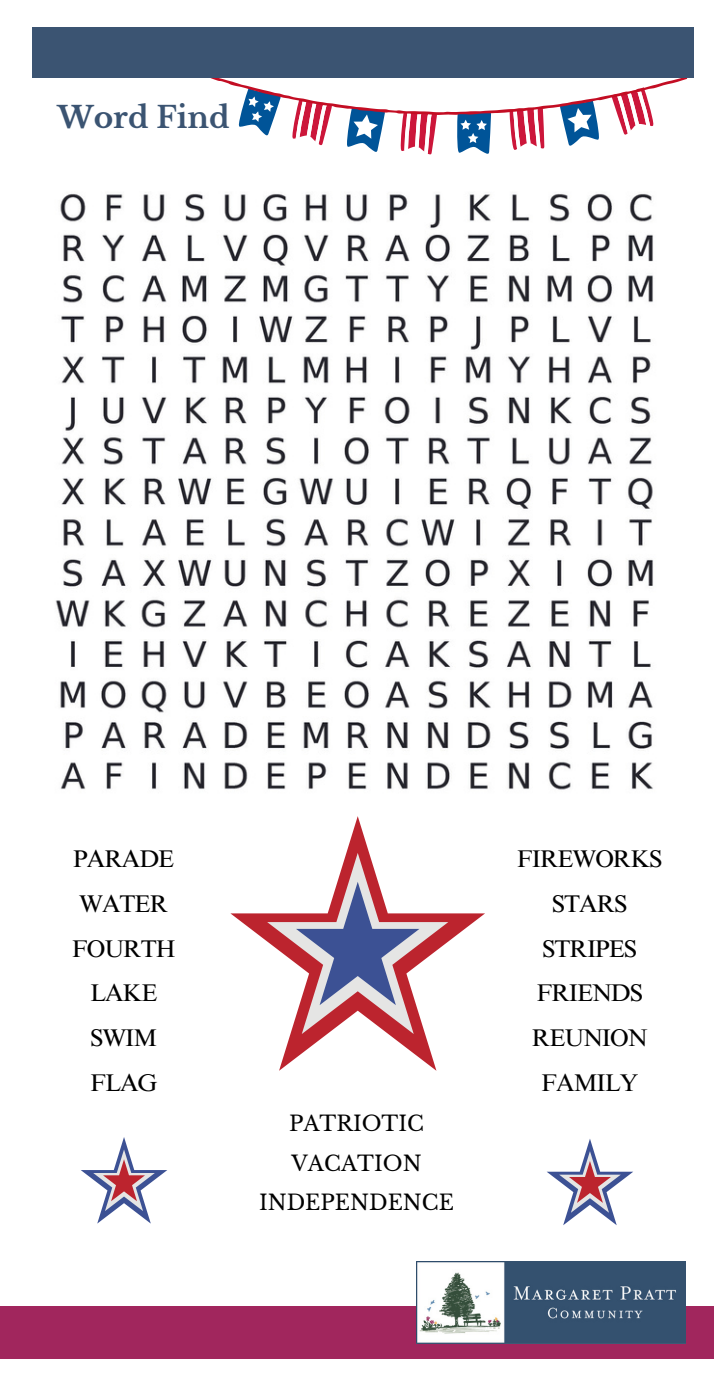
<style>
.page{position:relative;width:714px;height:1386px;background:#fff}
.page>*{position:absolute;margin:0;border:0;box-sizing:border-box;transform-origin:0 0}
.t1{font:700 29.57px "Libre Baskerville";color:#3b5472}
.t2{font:24.15px "Times NRMT Pro";letter-spacing:-.045em;color:#000}
.t3{font:21px "Libre Baskerville";color:#000}
</style>
<div class="page">
<div style="left:0;top:1306px;width:714px;height:53px;background:#a1265d"></div>
<img style="left:416px;top:1262px;width:269px;height:81px">
<svg style="left:207px;top:77px;width:480px;height:78px"></svg>
<div style="left:32px;top:27px;width:661px;height:50px;background:#3b5472"></div>
<img style="left:55px;top:193px;width:598px;height:597px">
<svg style="left:230px;top:816px;width:255px;height:255px"></svg>
<svg style="left:267px;top:853px;width:181px;height:181px"></svg>
<svg style="left:81px;top:1137px;width:86px;height:87px"></svg>
<svg style="left:547px;top:1139px;width:86px;height:86px"></svg>
<p class="t1" style="left:57px;top:99px;width:174px">Word Find</p>
<p class="t2" style="left:73px;top:850px;width:102px">PARADE</p>
<p class="t2" style="left:79px;top:895px;width:90px">WATER</p>
<p class="t2" style="left:72px;top:939px;width:105px">FOURTH</p>
<p class="t2" style="left:90px;top:984px;width:69px">LAKE</p>
<p class="t2" style="left:90px;top:1029px;width:69px">SWIM</p>
<p class="t2" style="left:90px;top:1073px;width:69px">FLAG</p>
<p class="t3" style="left:289px;top:1111px;width:137px">PATRIOTIC</p>
<p class="t3" style="left:291px;top:1150px;width:132px">VACATION</p>
<p class="t3" style="left:259px;top:1190px;width:196px">INDEPENDENCE</p>
<p class="t2" style="left:517px;top:850px;width:147px">FIREWORKS</p>
<p class="t2" style="left:552px;top:895px;width:77px">STARS</p>
<p class="t2" style="left:542px;top:939px;width:96px">STRIPES</p>
<p class="t2" style="left:536px;top:984px;width:108px">FRIENDS</p>
<p class="t2" style="left:532px;top:1029px;width:117px">REUNION</p>
<p class="t2" style="left:541px;top:1073px;width:99px">FAMILY</p>
</div>
